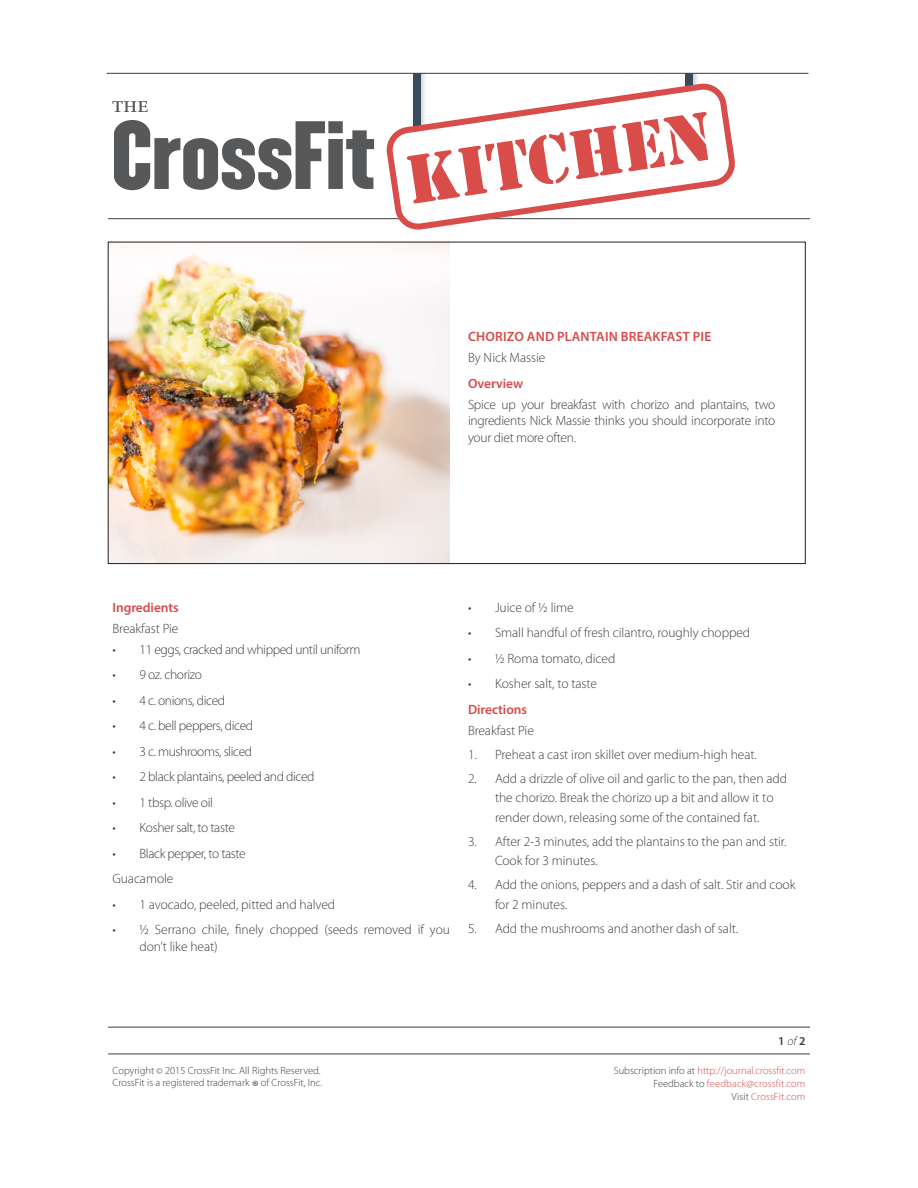
<style>
.page{position:relative;width:918px;height:1188px;background:#fff}
.page>*{position:absolute;margin:0;border:0;box-sizing:border-box;transform-origin:0 0}
.t1{font:63.9px "Stencil Std";color:#d84c4a}
.Body_Copy{font:300 13.5px/19.5px "Myriad Pro";letter-spacing:-.005em;color:#3e3e3f}
.Body_Copy-2{font:300 13.5px "Myriad Pro";letter-spacing:-.03em;color:#3e3e3f}
.Paragraph_title{font:600 13.5px "Myriad Pro";color:#d74b4a}
.Paragraph_title-2{font:300 13.5px "Myriad Pro";letter-spacing:-.005em;color:#3e3e3f}
.t2{font:600 12px "Myriad Pro";color:#3e3e3f}
.Copyright_Correct{font:300 10.5px "Myriad Pro";color:#d74b4a}
.Copyright_Correct-2{font:300 10.5px/12px "Myriad Pro";color:#3e3e3f}
.s1{font-weight:300;font-style:italic}
.s2{font-size:9px}
.s3{font-size:16.5px}
.s4{color:#3e3e3f}
</style>
<div class="page">
<hr style="left:108px;top:1054px;width:702px;height:1px;background:#3e3e3f">
<hr style="left:108px;top:218px;width:702px;height:1px;background:#3e3e3f">
<hr style="left:106px;top:73px;width:702px;height:1px;background:#3e3e3f">
<svg style="left:114px;top:120px;width:260px;height:70px"></svg>
<svg style="left:113px;top:101px;width:35px;height:11px"></svg>
<img style="left:421px;top:74px;width:4px;height:4px">
<div style="left:413px;top:74px;width:8px;height:67px;background:#354b5e"></div>
<img style="left:693px;top:74px;width:4px;height:4px">
<div style="left:685px;top:74px;width:8px;height:52px;background:#354b5e"></div>
<svg style="left:381px;top:78px;width:358px;height:152px"></svg>
<img style="left:110px;top:244px;width:340px;height:318px">
<hr style="left:108px;top:1027px;width:702px;height:1px;background:#3e3e3f">
<h1 class="t1" style="left:400px;top:141px;width:310px;rotate:-9deg">KITCHEN</h1>
<p class="Paragraph_title" style="left:468px;top:328px;width:245px">CHORIZO AND PLANTAIN BREAKFAST PIE</p>
<p class="Body_Copy" style="left:468px;top:348px;width:79px">By Nick Massie</p>
<p class="Paragraph_title" style="left:468px;top:375px;width:57px">Overview</p>
<p class="Body_Copy" style="left:468px;top:396px;width:309px;line-height:16.5px;text-align:justify">Spice up your breakfast with chorizo and plantains, two ingredients Nick Massie thinks you should incorporate into your diet more often.</p>
<p class="Paragraph_title" style="left:112px;top:599px;width:68px">Ingredients</p>
<p class="Paragraph_title-2" style="left:112px;top:621px;width:67px">Breakfast Pie</p>
<p class="Body_Copy-2" style="left:112px;top:642px;width:250px">• 11 eggs, cracked and whipped until uniform</p>
<p class="Body_Copy-2" style="left:112px;top:667px;width:91px">• 9 oz. chorizo</p>
<p class="Body_Copy-2" style="left:112px;top:693px;width:114px">• 4 c. onions, diced</p>
<p class="Body_Copy-2" style="left:112px;top:718px;width:142px">• 4 c. bell peppers, diced</p>
<p class="Body_Copy-2" style="left:112px;top:744px;width:141px">• 3 c. mushrooms, sliced</p>
<p class="Body_Copy-2" style="left:112px;top:769px;width:204px">• 2 black plantains, peeled and diced</p>
<p class="Body_Copy-2" style="left:112px;top:795px;width:102px">• 1 tbsp. olive oil</p>
<p class="Body_Copy-2" style="left:112px;top:820px;width:124px">• Kosher salt, to taste</p>
<p class="Body_Copy-2" style="left:112px;top:846px;width:135px">• Black pepper, to taste</p>
<p class="Body_Copy" style="left:112px;top:869px;width:62px">Guacamole</p>
<p class="Body_Copy" style="left:112px;top:895px;width:224px">• 1 avocado, peeled, pitted and halved</p>
<p class="Body_Copy" style="left:140px;top:922px;width:312px;line-height:16.5px;text-indent:-27px">• ½ Serrano chile, finely chopped (seeds removed if you don’t like heat)</p>
<p class="Body_Copy" style="left:468px;top:598px;width:107px">• Juice of ½ lime</p>
<p class="Body_Copy" style="left:468px;top:623px;width:284px">• Small handful of fresh cilantro, roughly chopped</p>
<p class="Body_Copy" style="left:468px;top:649px;width:149px">• ½ Roma tomato, diced</p>
<p class="Body_Copy" style="left:468px;top:674px;width:131px">• Kosher salt, to taste</p>
<p class="Paragraph_title" style="left:468px;top:701px;width:61px">Directions</p>
<p class="Paragraph_title-2" style="left:468px;top:723px;width:67px">Breakfast Pie</p>
<p class="Body_Copy" style="left:468px;top:745px;width:290px">1. Preheat a cast iron skillet over medium-high heat.</p>
<p class="Body_Copy" style="left:495px;top:769px;width:294px;text-indent:-27px">2. Add a drizzle of olive oil and garlic to the pan, then add the chorizo. Break the chorizo up a bit and allow it to render down, releasing some of the contained fat.</p>
<p class="Body_Copy" style="left:495px;top:832px;width:293px;text-indent:-27px">3. After 2-3 minutes, add the plantains to the pan and stir.<br>Cook for 3 minutes.</p>
<p class="Body_Copy" style="left:495px;top:875px;width:302px;text-indent:-27px">4. Add the onions, peppers and a dash of salt. Stir and cook for 2 minutes.</p>
<p class="Body_Copy" style="left:468px;top:919px;width:272px">5. Add the mushrooms and another dash of salt.</p>
<p class="t2" style="left:778px;top:1033px;width:29px">1<span class="s1">of</span>2</p>
<p class="Copyright_Correct-2" style="left:112px;top:1065px;width:211px">Copyright <span class="s2">©</span> 2015 CrossFit Inc. All Rights Reserved.<br>CrossFit is a registered trademark <span class="s3">®</span> of CrossFit, Inc.</p>
<p class="Copyright_Correct" style="left:614px;top:1065px;width:193px"><span class="s4">Subscription info at</span> http://journal.crossfit.com</p>
<p class="Copyright_Correct" style="left:654px;top:1078px;width:153px"><span class="s4">Feedback to</span> feedback@crossfit.com</p>
<p class="Copyright_Correct" style="left:732px;top:1090px;width:75px"><span class="s4">Visit</span> CrossFit.com</p>
</div>
